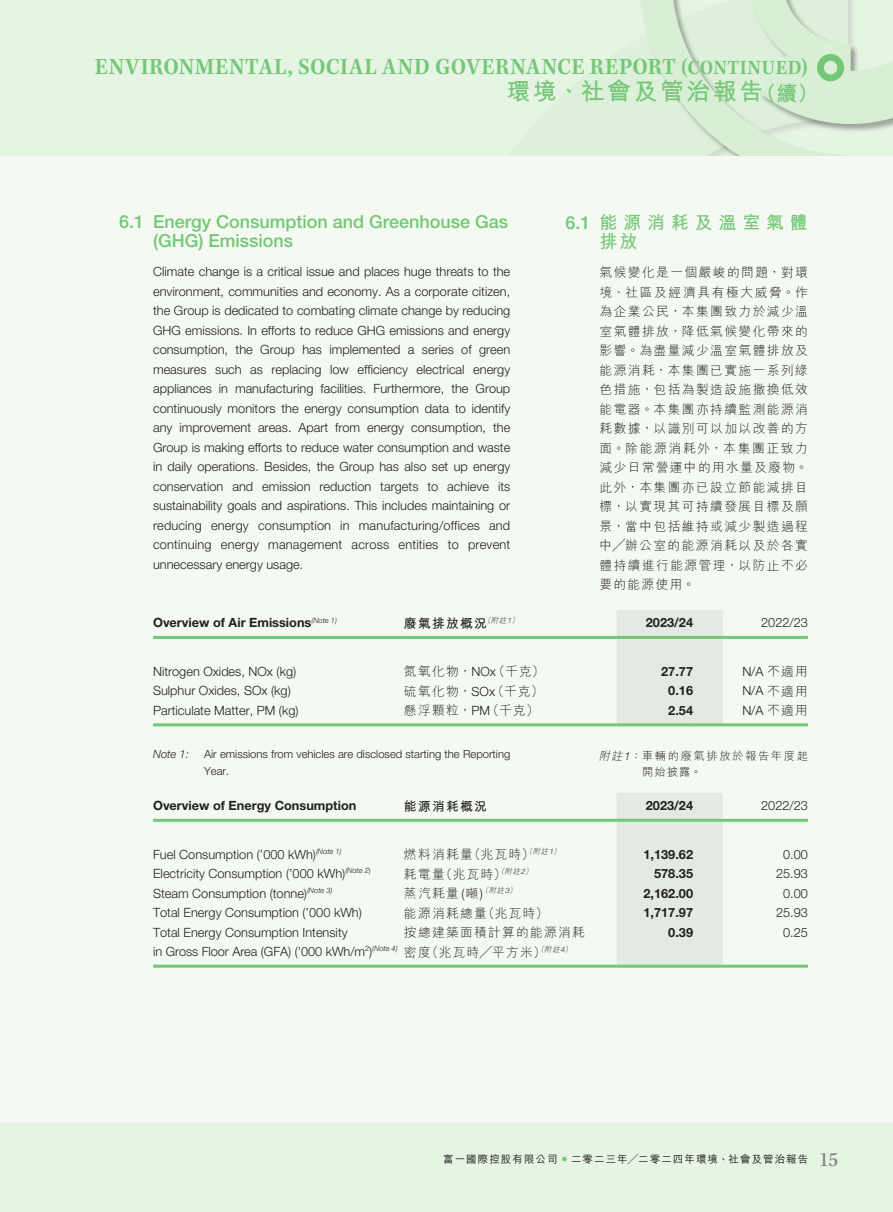
<style>
.page{position:relative;width:893px;height:1212px;background:#e6f4e3}
.page>*{position:absolute;margin:0;border:0;box-sizing:border-box;transform-origin:0 0}
.t1{font:24px "Kepler Std Semibold Scn Capt";letter-spacing:.02em;color:#74c777}
.t2{font:700 24px "M Hei HK";letter-spacing:.1em;color:#74c777}
.t3{font:500 18px/19.5px "Helvetica Neue LT Std";color:#74c777}
.t4{font:700 18px/19.5px "M Hei HK";letter-spacing:.32em;color:#74c777}
.t5{font:300 12.75px/19.5px "Helvetica Neue LT Std";color:#231f20;text-align:justify}
.t6{font:300 12.75px/19.5px "M Hei HK";letter-spacing:.1em;color:#231f20}
.t7{font:700 12.75px "Helvetica Neue LT Std";color:#231f20}
.t8{font:700 12.75px "M Hei HK";letter-spacing:.1em;color:#231f20}
.t9{font:300 11.25px/16.5px "Helvetica Neue LT Std";color:#231f20}
.t10{font:300 11.25px/16.5px "M Hei HK";letter-spacing:.145em;color:#231f20}
.t11{font:italic 300 11.25px "Helvetica Neue LT Std";color:#231f20}
.t12{font:500 10.5px "M Hei HK";letter-spacing:.1em;color:#231f20}
.s1{font-size:21px}
.s2{font-family:"Helvetica Neue LT Std";font-weight:500}
.s3{font-family:"Helvetica Neue LT Std"}
.s4{font-family:"M Hei HK"}
.s5{font-style:italic}
.s6{font-family:"Helvetica Neue LT Std";font-style:italic}
.s7{font-family:"Kepler Std Scn Capt";font-weight:400;font-size:21px;color:#808285}
</style>
<div class="page">
<svg style="left:641px;top:0;width:252px;height:156px"></svg>
<div style="left:0;top:156px;width:893px;height:967px;background:#f4f9f1"></div>
<svg style="left:562px;top:1157px;width:5px;height:4px"></svg>
<div style="left:617px;top:610px;width:106px;height:113px;background:#e2eae2"></div>
<hr style="left:153px;top:636px;width:251px;height:3px;background:#74c777">
<hr style="left:404px;top:636px;width:213px;height:3px;background:#74c777">
<hr style="left:617px;top:636px;width:76px;height:3px;background:#74c777">
<hr style="left:693px;top:636px;width:30px;height:3px;background:#74c777">
<hr style="left:723px;top:636px;width:85px;height:3px;background:#74c777">
<hr style="left:153px;top:723px;width:251px;height:3px;background:#74c777">
<hr style="left:404px;top:723px;width:213px;height:3px;background:#74c777">
<hr style="left:617px;top:723px;width:76px;height:3px;background:#74c777">
<hr style="left:693px;top:723px;width:30px;height:3px;background:#74c777">
<hr style="left:723px;top:723px;width:85px;height:3px;background:#74c777">
<div style="left:617px;top:793px;width:106px;height:172px;background:#e2eae2"></div>
<hr style="left:153px;top:819px;width:251px;height:3px;background:#74c777">
<hr style="left:404px;top:819px;width:213px;height:3px;background:#74c777">
<hr style="left:617px;top:819px;width:76px;height:3px;background:#74c777">
<hr style="left:693px;top:819px;width:30px;height:3px;background:#74c777">
<hr style="left:723px;top:819px;width:85px;height:3px;background:#74c777">
<hr style="left:153px;top:965px;width:251px;height:3px;background:#74c777">
<hr style="left:404px;top:965px;width:213px;height:3px;background:#74c777">
<hr style="left:617px;top:965px;width:76px;height:3px;background:#74c777">
<hr style="left:693px;top:965px;width:30px;height:3px;background:#74c777">
<hr style="left:723px;top:965px;width:85px;height:3px;background:#74c777">
<h1 class="t1" style="left:95px;top:53px;width:714px">ENVIRONMENTAL, SOCIAL AND GOVERNANCE REPORT <span class="s1">(CONTINUED)</span></h1>
<h1 class="t2" style="left:506px;top:74px;width:313px">環境、社會及管治報告<span class="s1">（續）</span></h1>
<h2 class="t3" style="left:153px;top:211px;width:357px;text-indent:-34px">6.1 Energy Consumption and Greenhouse Gas (GHG) Emissions</h2>
<p class="t5" style="left:153px;top:262px;width:359px">Climate change is a critical issue and places huge threats to the environment, communities and economy. As a corporate citizen, the Group is dedicated to combating climate change by reducing GHG emissions. In efforts to reduce GHG emissions and energy consumption, the Group has implemented a series of green measures such as replacing low efficiency electrical energy appliances in manufacturing facilities. Furthermore, the Group continuously monitors the energy consumption data to identify any improvement areas. Apart from energy consumption, the Group is making efforts to reduce water consumption and waste in daily operations. Besides, the Group has also set up energy conservation and emission reduction targets to achieve its sustainability goals and aspirations. This includes maintaining or reducing energy consumption in manufacturing/offices and continuing energy management across entities to prevent unnecessary energy usage.</p>
<h2 class="t4" style="left:600px;top:211px;width:210px;text-indent:-34px"><span class="s2">6.1</span> 能源消耗及溫室氣體排放</h2>
<p class="t6" style="left:600px;top:263px;width:210px;text-align:justify">氣候變化是一個嚴峻的問題，對環境、社區及經濟具有極大威脅。作為企業公民，本集團致力於減少溫室氣體排放，降低氣候變化帶來的影響。為盡量減少溫室氣體排放及能源消耗，本集團已實施一系列綠色措施，包括為製造設施撤換低效能電器。本集團亦持續監測能源消耗數據，以識別可以加以改善的方面。除能源消耗外，本集團正致力減少日常營運中的用水量及廢物。此外，本集團亦已設立節能減排目標，以實現其可持續發展目標及願景，當中包括維持或減少製造過程中╱辦公室的能源消耗以及於各實體持續進行能源管理，以防止不必要的能源使用。</p>
<p class="t7" style="left:153px;top:615px;width:185px">Overview of Air Emissions<sup>(Note</sup> <sup>1)</sup></p>
<p class="t8" style="left:404px;top:614px;width:118px">廢氣排放概況<sup>（附註</sup><sup>1</sup><sup>）</sup></p>
<p class="t7" style="left:646px;top:615px;width:49px">2023/24</p>
<p class="t5" style="left:761px;top:613px;width:48px">2022/23</p>
<p class="t5" style="left:153px;top:661px;width:145px">Nitrogen Oxides, NOx (kg)</p>
<p class="t6" style="left:404px;top:662px;width:142px">氮氧化物，<span class="s3">NOx</span> （千克）</p>
<p class="t7" style="left:661px;top:663px;width:33px">27.77</p>
<p class="t5" style="left:742px;top:661px;width:67px">N/A <span class="s4">不適用</span></p>
<p class="t5" style="left:153px;top:681px;width:139px">Sulphur Oxides, SOx (kg)</p>
<p class="t6" style="left:404px;top:681px;width:141px">硫氧化物，<span class="s3">SOx</span> （千克）</p>
<p class="t7" style="left:668px;top:683px;width:26px">0.16</p>
<p class="t5" style="left:742px;top:681px;width:67px">N/A <span class="s4">不適用</span></p>
<p class="t5" style="left:153px;top:700px;width:147px">Particulate Matter, PM (kg)</p>
<p class="t6" style="left:404px;top:701px;width:136px">懸浮顆粒，<span class="s3">PM</span> （千克）</p>
<p class="t7" style="left:668px;top:702px;width:26px">2.54</p>
<p class="t5" style="left:742px;top:700px;width:67px">N/A <span class="s4">不適用</span></p>
<p class="t11" style="left:153px;top:747px;width:37px">Note 1:</p>
<p class="t9" style="left:204px;top:745px;width:308px">Air emissions from vehicles are disclosed starting the Reporting<br>Year.</p>
<p class="t7" style="left:153px;top:798px;width:205px">Overview of Energy Consumption</p>
<p class="t8" style="left:404px;top:797px;width:84px">能源消耗概況</p>
<p class="t7" style="left:646px;top:798px;width:49px">2023/24</p>
<p class="t5" style="left:761px;top:796px;width:48px">2022/23</p>
<p class="t5" style="left:153px;top:844px;width:190px">Fuel Consumption (’000 kWh)<sup>(Note</sup> <sup>1)</sup></p>
<p class="t6" style="left:404px;top:844px;width:160px">燃料消耗量（兆瓦時）<sup>（附註</sup><sup>1</sup><sup>）</sup></p>
<p class="t7" style="left:643px;top:846px;width:51px">1,139.62</p>
<p class="t5" style="left:783px;top:844px;width:26px">0.00</p>
<p class="t5" style="left:153px;top:863px;width:219px">Electricity Consumption (’000 kWh)<sup>(Note</sup> <sup>2</sup><sup>)</sup></p>
<p class="t6" style="left:404px;top:864px;width:132px">耗電量（兆瓦時）<sup>（附註</sup><sup>2</sup><sup>）</sup></p>
<p class="t7" style="left:654px;top:866px;width:40px">578.35</p>
<p class="t5" style="left:776px;top:863px;width:33px">25.93</p>
<p class="t5" style="left:153px;top:883px;width:181px">Steam Consumption (tonne)<sup>(Note</sup> <sup>3)</sup></p>
<p class="t6" style="left:404px;top:883px;width:116px">蒸汽耗量 <span class="s3">(</span>噸<span class="s3">)</span> <sup>（附註</sup><sup>3</sup><sup>）</sup></p>
<p class="t7" style="left:643px;top:885px;width:51px">2,162.00</p>
<p class="t5" style="left:783px;top:883px;width:26px">0.00</p>
<p class="t5" style="left:153px;top:902px;width:210px">Total Energy Consumption (’000 kWh)</p>
<p class="t6" style="left:404px;top:903px;width:146px">能源消耗總量（兆瓦時）</p>
<p class="t7" style="left:643px;top:905px;width:51px">1,717.97</p>
<p class="t5" style="left:776px;top:902px;width:33px">25.93</p>
<p class="t5" style="left:153px;top:922px;width:246px">Total Energy Consumption Intensity<br>in Gross Floor Area (GFA) (’000 kWh/m<sup>2</sup>)<sup>(Note</sup> <sup>4)</sup></p>
<p class="t6" style="left:404px;top:922px;width:183px">按總建築面積計算的能源消耗密度（兆瓦時╱平方米）<sup>（附註</sup><sup>4</sup><sup>）</sup></p>
<p class="t7" style="left:668px;top:924px;width:26px">0.39</p>
<p class="t5" style="left:783px;top:922px;width:26px">0.25</p>
<p class="t10" style="left:642px;top:747px;width:167px;text-indent:-43px"><span class="s5">附註</span><span class="s6">1</span><span class="s5">：</span>車輛的廢氣排放於報告年度起開始披露。</p>
<p class="t12" style="left:443px;top:1151px;width:116px">富一國際控股有限公司</p>
<p class="t12" style="left:571px;top:1151px;width:269px">二零二三年╱二零二四年環境、社會及管治報告 <span class="s7">15</span></p>
</div>
